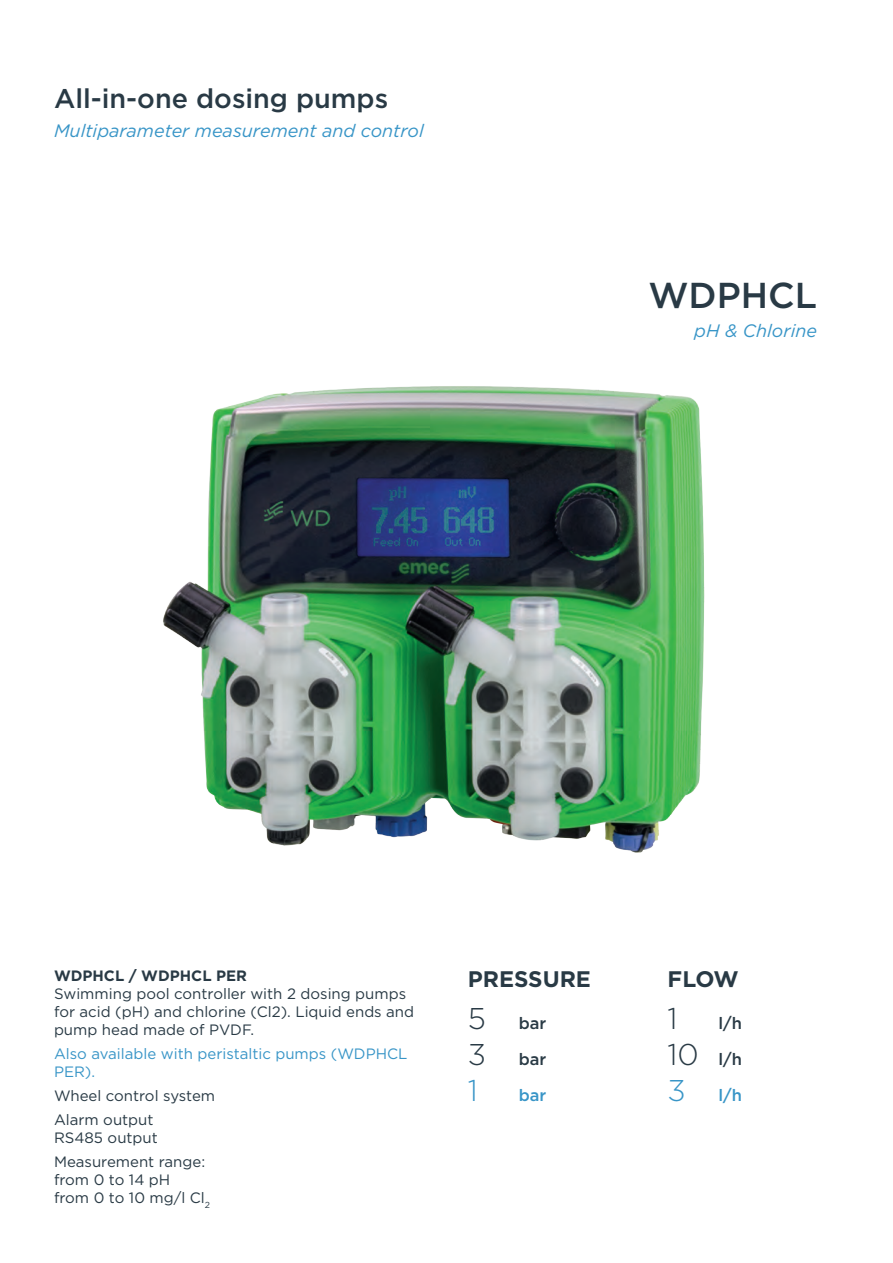
<style>
.page{position:relative;width:893px;height:1263px;background:#fff}
.page>*{position:absolute;margin:0;border:0;box-sizing:border-box;transform-origin:0 0}
.t1{font:500 36px "Gotham";color:#293a45}
.t2{font:300 30px/36px "Gotham";color:#293a45}
.t3{font:300 30px "Gotham";color:#3895c7}
.t4{font:500 27px "Gotham";color:#293a45}
.t5{font:700 22.5px "Gotham";color:#293a45}
.t6{font:italic 18px "Gotham";color:#3895c7}
.t7{font:500 16.5px/36px "Gotham";color:#293a45}
.t8{font:500 16.5px "Gotham";color:#3895c7}
.t9{font:15px/18px "Gotham";color:#293a45}
.t10{font:15px/18px "Gotham";color:#3895c7}
.t11{font:700 15px "Gotham";color:#293a45}
</style>
<div class="page">
<img style="left:163px;top:386px;width:542px;height:467px">
<h3 class="t4" style="left:54px;top:81px;width:336px">All-in-one dosing pumps</h3>
<p class="t6" style="left:54px;top:119px;width:371px">Multiparameter measurement and control</p>
<h1 class="t1" style="left:648px;top:272px;width:170px">WDPHCL</h1>
<p class="t6" style="left:694px;top:319px;width:124px">pH &amp; Chlorine</p>
<p class="t11" style="left:54px;top:965px;width:195px">WDPHCL / WDPHCL PER</p>
<p class="t9" style="left:54px;top:984px;width:362px">Swimming pool controller with 2 dosing pumps for acid (pH) and chlorine (Cl2). Liquid ends and pump head made of PVDF.</p>
<p class="t10" style="left:54px;top:1044px;width:355px">Also available with peristaltic pumps (WDPHCL<br>PER).</p>
<p class="t9" style="left:54px;top:1083px;width:163px;line-height:24px">Wheel control system<br>Alarm output</p>
<p class="t9" style="left:54px;top:1125px;width:153px;line-height:24px">RS485 output<br>Measurement range:</p>
<p class="t9" style="left:54px;top:1170px;width:158px">from 0 to 14 pH<br>from 0 to 10 mg/l Cl<sub>2</sub></p>
<h3 class="t5" style="left:468px;top:964px;width:125px">PRESSURE</h3>
<p class="t7" style="left:519px;top:1004px;width:29px">bar bar</p>
<p class="t8" style="left:519px;top:1084px;width:29px">bar</p>
<h2 class="t2" style="left:468px;top:999px;width:20px">5<br>3</h2>
<h2 class="t3" style="left:468px;top:1071px;width:12px">1</h2>
<h3 class="t5" style="left:668px;top:964px;width:73px">FLOW</h3>
<p class="t7" style="left:719px;top:1004px;width:25px">l/h l/h</p>
<p class="t8" style="left:719px;top:1084px;width:25px">l/h</p>
<h2 class="t2" style="left:668px;top:999px;width:33px">1<br>10</h2>
<h2 class="t3" style="left:668px;top:1071px;width:20px">3</h2>
</div>
